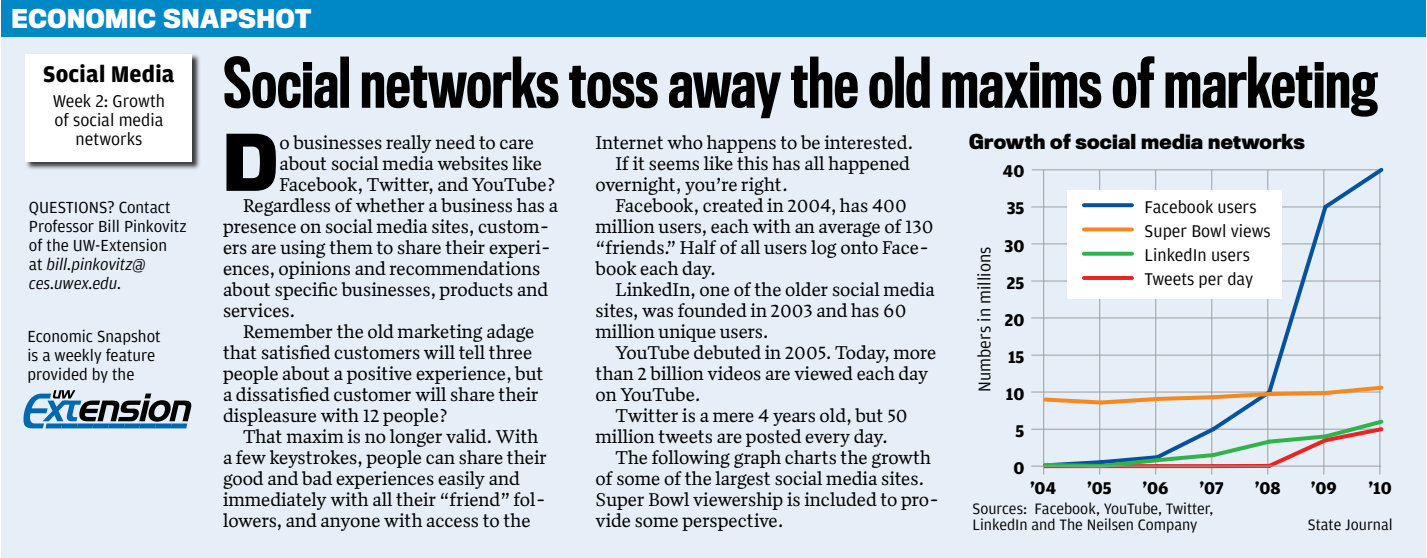
<style>
.page{position:relative;width:1427px;height:558px;background:#fff}
.page>*{position:absolute;margin:0;border:0;box-sizing:border-box;transform-origin:0 0}
.t1{font:700 72px "Titling Gothic FB Narrow";color:#000}
.t2{font:500 64px "Titling Gothic FB Comp";color:#000}
.t3{font:700 24px "Titling Gothic FB Narrow";letter-spacing:.025em;color:#fff}
.t4{font:700 24px "Amplitude";color:#000}
.t5{font:19px "Quiosco Two LF";color:#000}
.t6{font:700 19px "Titling Gothic FB Narrow";letter-spacing:.01em;color:#000}
.t7{font:18px/24px "Amplitude";color:#000;text-align:center}
.t8{font:700 18px "Amplitude";color:#000}
.t9{font:17px/19px "Amplitude";color:#000}
.t10{font:16px/16px "Amplitude";color:#000}
.s1{font-style:italic}
</style>
<div class="page">
<div style="left:2px;top:17px;width:1424px;height:540px;background:#e6eff7"></div>
<div style="left:2px;top:0;width:1424px;height:36px;background:#0088c6"></div>
<svg style="left:23px;top:390px;width:169px;height:38px"></svg>
<div style="left:24px;top:52px;width:177px;height:119px;background:#000;opacity:.75"></div>
<div style="left:26px;top:54px;width:166px;height:108px;background:#fff"></div>
<hr style="left:1031px;top:428px;width:349px;height:1px;background:#9d9fa1">
<hr style="left:1031px;top:391px;width:349px;height:1px;background:#9d9fa1">
<hr style="left:1031px;top:354px;width:349px;height:1px;background:#9d9fa1">
<hr style="left:1031px;top:317px;width:349px;height:1px;background:#9d9fa1">
<hr style="left:1031px;top:280px;width:349px;height:1px;background:#9d9fa1">
<hr style="left:1031px;top:243px;width:349px;height:1px;background:#9d9fa1">
<hr style="left:1031px;top:206px;width:349px;height:1px;background:#9d9fa1">
<hr style="left:1032px;top:169px;width:349px;height:1px;background:#9d9fa1">
<hr style="left:1043px;top:170px;width:1px;height:304px;background:#9d9fa1">
<hr style="left:1099px;top:170px;width:1px;height:304px;background:#9d9fa1">
<hr style="left:1155px;top:170px;width:1px;height:304px;background:#9d9fa1">
<hr style="left:1211px;top:170px;width:1px;height:304px;background:#9d9fa1">
<hr style="left:1267px;top:170px;width:1px;height:304px;background:#9d9fa1">
<hr style="left:1323px;top:170px;width:1px;height:304px;background:#9d9fa1">
<hr style="left:1379px;top:170px;width:1px;height:304px;background:#9d9fa1">
<svg style="left:1040px;top:167px;width:344px;height:304px"></svg>
<hr style="left:1031px;top:465px;width:349px;height:1px;background:#9d9fa1">
<div style="left:1067px;top:190px;width:214px;height:108px;background:#fff"></div>
<svg style="left:1083px;top:203px;width:48px;height:4px"></svg>
<svg style="left:1083px;top:227px;width:48px;height:4px"></svg>
<svg style="left:1083px;top:251px;width:48px;height:4px"></svg>
<hr style="left:1083px;top:276px;width:48px;height:4px;background:#ed2224">
<p class="t3" style="left:12px;top:4px;width:301px">ECONOMIC SNAPSHOT</p>
<p class="t4" style="left:43px;top:61px;width:133px">Social Media</p>
<p class="t7" style="left:53px;top:92px;width:114px;line-height:19px">Week 2: Growth of social media networks</p>
<p class="t9" style="left:29px;top:198px;width:159px">Questions? Contact<br>Professor Bill Pinkovitz of the UW-Extension<br>at <span class="s1">bill.pinkovitz@ ces.uwex.edu.</span></p>
<p class="t9" style="left:27px;top:326px;width:135px">Economic Snapshot is a weekly feature provided by the</p>
<h2 class="t2" style="left:224px;top:44px;width:1155px">Social networks toss away the old maxims of marketing</h2>
<p class="t6" style="left:969px;top:130px;width:337px">Growth of social media networks</p>
<h1 class="t1" style="left:223px;top:118px;width:56px">D</h1>
<p class="t5" style="left:279px;top:130px;width:256px">o businesses really need to care</p>
<p class="t5" style="left:595px;top:130px;width:319px">Internet who happens to be interested.</p>
<p class="t5" style="left:615px;top:151px;width:296px">If it seems like this has all happened</p>
<p class="t5" style="left:595px;top:172px;width:194px">overnight, you’re right.</p>
<p class="t5" style="left:615px;top:193px;width:293px">Facebook, created in 2004, has 400</p>
<p class="t5" style="left:595px;top:214px;width:339px">million users, each with an average of 130</p>
<p class="t5" style="left:595px;top:235px;width:335px">“friends.” Half of all users log onto Face-</p>
<p class="t5" style="left:595px;top:256px;width:122px">book each day.</p>
<p class="t5" style="left:615px;top:277px;width:320px">LinkedIn, one of the older social media</p>
<p class="t5" style="left:595px;top:298px;width:312px">sites, was founded in 2003 and has 60</p>
<p class="t5" style="left:595px;top:319px;width:175px">million unique users.</p>
<p class="t5" style="left:615px;top:340px;width:322px">YouTube debuted in 2005. Today, more</p>
<p class="t5" style="left:595px;top:361px;width:334px">than 2 billion videos are viewed each day</p>
<p class="t5" style="left:595px;top:382px;width:107px">on YouTube.</p>
<p class="t5" style="left:615px;top:403px;width:294px">Twitter is a mere 4 years old, but 50</p>
<p class="t5" style="left:595px;top:424px;width:294px">million tweets are posted every day.</p>
<p class="t5" style="left:615px;top:445px;width:317px">The following graph charts the growth</p>
<p class="t5" style="left:595px;top:466px;width:330px">of some of the largest social media sites.</p>
<p class="t5" style="left:595px;top:487px;width:345px">Super Bowl viewership is included to pro-</p>
<p class="t5" style="left:595px;top:508px;width:190px">vide some perspective.</p>
<p class="t5" style="left:279px;top:151px;width:264px">about social media websites like</p>
<p class="t5" style="left:279px;top:172px;width:278px">Facebook, Twitter, and YouTube?</p>
<p class="t5" style="left:243px;top:193px;width:317px">Regardless of whether a business has a</p>
<p class="t5" style="left:223px;top:214px;width:328px">presence on social media sites, custom-</p>
<p class="t5" style="left:223px;top:235px;width:329px">ers are using them to share their experi-</p>
<p class="t5" style="left:223px;top:256px;width:319px">ences, opinions and recommendations</p>
<p class="t5" style="left:223px;top:277px;width:327px">about specific businesses, products and</p>
<p class="t5" style="left:223px;top:298px;width:74px">services.</p>
<p class="t5" style="left:243px;top:319px;width:293px">Remember the old marketing adage</p>
<p class="t5" style="left:223px;top:340px;width:311px">that satisfied customers will tell three</p>
<p class="t5" style="left:223px;top:361px;width:322px">people about a positive experience, but</p>
<p class="t5" style="left:223px;top:382px;width:317px">a dissatisfied customer will share their</p>
<p class="t5" style="left:223px;top:403px;width:226px">displeasure with 12 people?</p>
<p class="t5" style="left:243px;top:424px;width:297px">That maxim is no longer valid. With</p>
<p class="t5" style="left:223px;top:445px;width:325px">a few keystrokes, people can share their</p>
<p class="t5" style="left:223px;top:466px;width:298px">good and bad experiences easily and</p>
<p class="t5" style="left:223px;top:487px;width:324px">immediately with all their “friend” fol-</p>
<p class="t5" style="left:223px;top:508px;width:309px">lowers, and anyone with access to the</p>
<p class="t8" style="left:1002px;top:161px;width:23px">40</p>
<p class="t7" style="left:1144px;top:194px;width:128px;text-align:left">Facebook users<br>Super Bowl views<br>LinkedIn users<br>Tweets per day</p>
<p class="t8" style="left:1006px;top:198px;width:19px">35</p>
<p class="t8" style="left:1004px;top:235px;width:21px">30</p>
<p class="t7" style="left:972px;top:391px;width:146px;rotate:-90deg">Numbers in millions</p>
<p class="t8" style="left:1006px;top:272px;width:19px">25</p>
<p class="t8" style="left:1004px;top:309px;width:22px">20</p>
<p class="t8" style="left:1007px;top:347px;width:18px">15</p>
<p class="t8" style="left:1005px;top:384px;width:20px">10</p>
<p class="t8" style="left:1015px;top:421px;width:10px">5</p>
<p class="t8" style="left:1013px;top:458px;width:13px">0</p>
<p class="t8" style="left:1029px;top:477px;width:28px">’04</p>
<p class="t8" style="left:1086px;top:477px;width:26px">’05</p>
<p class="t8" style="left:1142px;top:477px;width:28px">’06</p>
<p class="t8" style="left:1199px;top:477px;width:26px">’07</p>
<p class="t8" style="left:1254px;top:477px;width:27px">’08</p>
<p class="t8" style="left:1310px;top:477px;width:28px">’09</p>
<p class="t8" style="left:1368px;top:477px;width:25px">’10</p>
<p class="t10" style="left:972px;top:500px;width:242px">Sources: Facebook, YouTube, Twitter,<br>LinkedIn and The Neilsen Company</p>
<p class="t10" style="left:1307px;top:516px;width:86px">State Journal</p>
</div>
